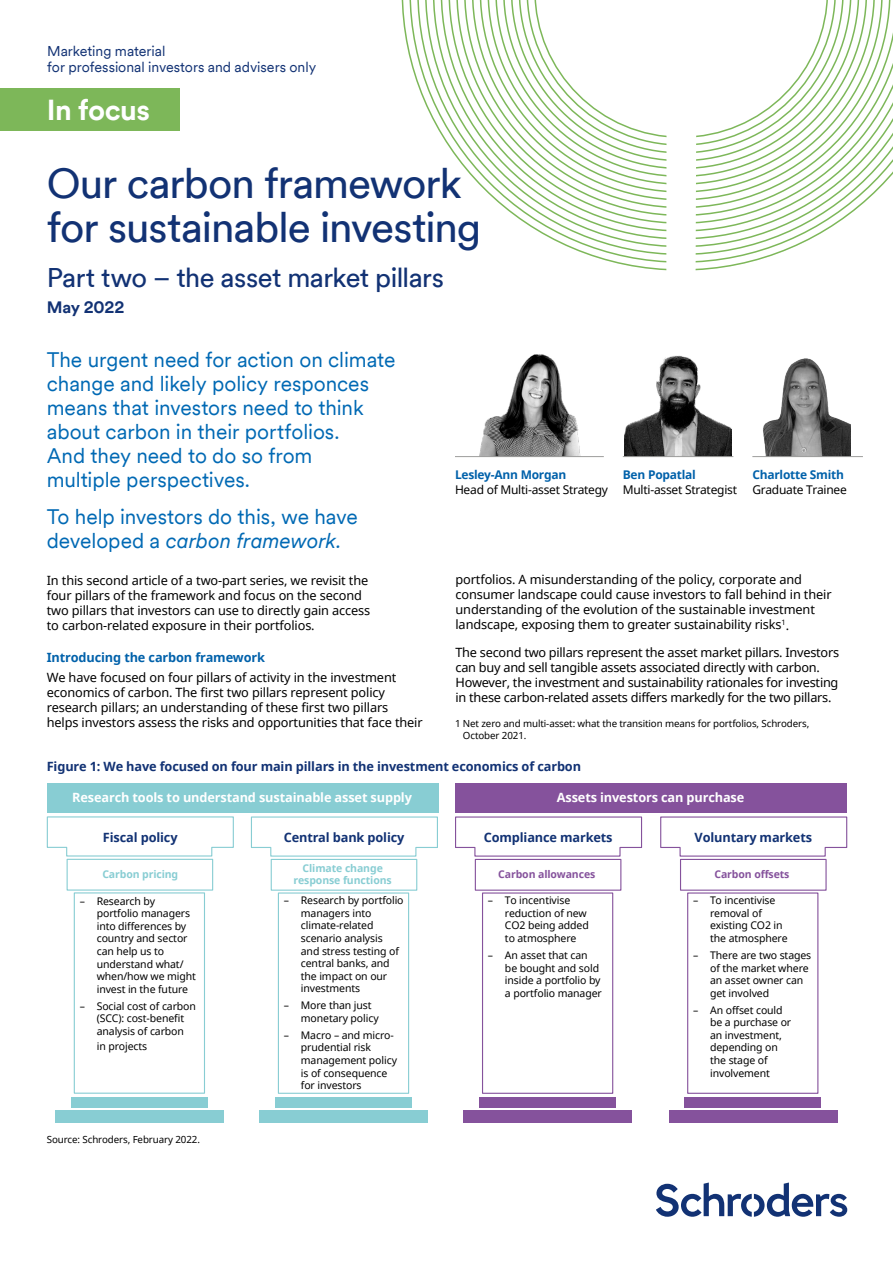
<style>
.page{position:relative;width:893px;height:1263px;background:#fff}
.page>*{position:absolute;margin:0;border:0;box-sizing:border-box;transform-origin:0 0}
.t1{font:42px/44.5px "Schroders Circular TT";letter-spacing:-.025em;color:#123274}
.t2{font:700 28.95px "Schroders Circular TT";letter-spacing:-.02em;color:#fff}
.t3{font:27px "Schroders Circular TT";letter-spacing:-.02em;color:#123274}
.t4{font:21px/24px "Schroders Circular TT";letter-spacing:-.005em;color:#0069b4}
.t5{font:700 16.5px "Schroders Circular TT";letter-spacing:-.01em;color:#123274}
.t6{font:14.25px/16.5px "Schroders Circular TT";letter-spacing:-.005em;color:#123274}
.t7{font:12.75px/15px "Noto Sans";letter-spacing:-.01em;color:#000}
.t8{font:700 12.75px "Noto Sans";letter-spacing:-.01em;color:#123274}
.t9{font:700 12.75px "Noto Sans";letter-spacing:-.01em;color:#fff}
.t10{font:700 12.75px "Noto Sans";letter-spacing:-.01em;color:#0061aa}
.t11{font:12px "Noto Sans";letter-spacing:-.02em;color:#000}
.t12{font:700 12px "Noto Sans";letter-spacing:-.02em;color:#0061aa}
.t13{font:10.5px/12.6px "Noto Sans";letter-spacing:-.01em;color:#000}
.t14{font:700 10.5px/12.6px "Noto Sans";letter-spacing:-.01em;color:#88cdd3;text-align:center}
.t15{font:700 10.5px "Noto Sans";letter-spacing:-.01em;color:#85529c}
.t16{font:9.75px/12px "Noto Sans";letter-spacing:-.01em;color:#000}
.s1{font-style:italic}
</style>
<div class="page">
<svg style="left:656px;top:1182px;width:191px;height:35px"></svg>
<svg style="left:401px;top:0;width:492px;height:271px"></svg>
<div style="left:0;top:88px;width:179px;height:43px;background:#7db759"></div>
<img style="left:763px;top:358px;width:88px;height:98px">
<img style="left:479px;top:354px;width:102px;height:102px">
<img style="left:625px;top:355px;width:106px;height:101px">
<hr style="left:623px;top:456px;width:110px;height:1px;background:#9d9d9c">
<hr style="left:752px;top:456px;width:111px;height:1px;background:#9d9d9c">
<hr style="left:455px;top:456px;width:149px;height:1px;background:#9d9d9c">
<div style="left:47px;top:783px;width:391px;height:30px;background:#88cdd3"></div>
<div style="left:455px;top:783px;width:392px;height:30px;background:#85529c"></div>
<svg style="left:46px;top:816px;width:188px;height:278px"></svg>
<div style="left:55px;top:1110px;width:169px;height:13px;background:#88cdd3"></div>
<div style="left:71px;top:1097px;width:136px;height:10px;background:#88cdd3"></div>
<svg style="left:250px;top:816px;width:188px;height:278px"></svg>
<div style="left:259px;top:1110px;width:169px;height:13px;background:#88cdd3"></div>
<div style="left:275px;top:1097px;width:136px;height:10px;background:#88cdd3"></div>
<svg style="left:455px;top:816px;width:188px;height:278px"></svg>
<div style="left:464px;top:1110px;width:168px;height:13px;background:#85529c"></div>
<div style="left:479px;top:1097px;width:136px;height:10px;background:#85529c"></div>
<svg style="left:660px;top:816px;width:188px;height:278px"></svg>
<div style="left:669px;top:1110px;width:168px;height:13px;background:#85529c"></div>
<div style="left:684px;top:1097px;width:137px;height:10px;background:#85529c"></div>
<p class="t6" style="left:47px;top:42px;width:270px">Marketing material<br>for professional investors and advisers only</p>
<h2 class="t2" style="left:47px;top:90px;width:105px">In focus</h2>
<h1 class="t1" style="left:47px;top:159px;width:436px">Our carbon framework for sustainable investing</h1>
<h3 class="t3" style="left:47px;top:259px;width:399px">Part two – the asset market pillars</h3>
<p class="t5" style="left:47px;top:296px;width:79px">May 2022</p>
<h3 class="t4" style="left:47px;top:347px;width:350px">The urgent need for action on climate change and likely policy responces means that investors need to think about carbon in their portfolios.<br>And they need to do so from<br>multiple perspectives.</h3>
<h3 class="t4" style="left:47px;top:504px;width:313px">To help investors do this, we have developed a <span class="s1">carbon framework.</span></h3>
<p class="t12" style="left:455px;top:466px;width:113px">Lesley-Ann Morgan</p>
<p class="t11" style="left:455px;top:482px;width:155px">Head of Multi-asset Strategy</p>
<p class="t12" style="left:623px;top:466px;width:75px">Ben Popatlal</p>
<p class="t11" style="left:623px;top:482px;width:116px">Multi-asset Strategist</p>
<p class="t12" style="left:752px;top:466px;width:93px">Charlotte Smith</p>
<p class="t11" style="left:752px;top:482px;width:96px">Graduate Trainee</p>
<p class="t7" style="left:47px;top:572px;width:325px">In this second article of a two-part series, we revisit the four pillars of the framework and focus on the second two pillars that investors can use to directly gain access to carbon-related exposure in their portfolios.</p>
<p class="t10" style="left:47px;top:648px;width:220px">Introducing the carbon framework</p>
<p class="t7" style="left:47px;top:669px;width:377px">We have focused on four pillars of activity in the investment economics of carbon. The first two pillars represent policy research pillars; an understanding of these first two pillars helps investors assess the risks and opportunities that face their</p>
<p class="t7" style="left:455px;top:572px;width:378px">portfolios. A misunderstanding of the policy, corporate and consumer landscape could cause investors to fall behind in their understanding of the evolution of the sustainable investment landscape, exposing them to greater sustainability risks<sup>1</sup>.</p>
<p class="t7" style="left:455px;top:645px;width:385px">The second two pillars represent the asset market pillars. Investors can buy and sell tangible assets associated directly with carbon.<br>However, the investment and sustainability rationales for investing in these carbon-related assets differs markedly for the two pillars.</p>
<p class="t16" style="left:463px;top:717px;width:348px;text-indent:-8px">1 Net zero and multi-asset: what the transition means for portfolios, Schroders,<br>October 2021.</p>
<p class="t8" style="left:47px;top:757px;width:536px">Figure 1: We have focused on four main pillars in the investment economics of carbon</p>
<p class="t9" style="left:72px;top:789px;width:341px">Research tools to understand sustainable asset supply</p>
<p class="t9" style="left:557px;top:789px;width:189px">Assets investors can purchase</p>
<p class="t8" style="left:103px;top:828px;width:76px">Fiscal policy</p>
<p class="t14" style="left:102px;top:868px;width:77px">Carbon pricing</p>
<p class="t13" style="left:97px;top:894px;width:101px">Research by portfolio managers into differences by country and sector can help us to understand what/ when/how we might invest in the future</p>
<p class="t13" style="left:97px;top:999px;width:101px">Social cost of carbon (SCC): cost-benefit analysis of carbon</p>
<p class="t13" style="left:97px;top:1039px;width:52px">in projects</p>
<p class="t16" style="left:47px;top:1133px;width:155px">Source: Schroders, February 2022.</p>
<p class="t8" style="left:284px;top:828px;width:122px">Central bank policy</p>
<p class="t8" style="left:484px;top:828px;width:130px">Compliance markets</p>
<p class="t8" style="left:695px;top:828px;width:119px">Voluntary markets</p>
<p class="t14" style="left:294px;top:861px;width:100px">Climate change response functions</p>
<p class="t15" style="left:498px;top:867px;width:99px">Carbon allowances</p>
<p class="t15" style="left:714px;top:867px;width:77px">Carbon offsets</p>
<p class="t13" style="left:301px;top:894px;width:104px">Research by portfolio managers into climate-related scenario analysis and stress testing of central banks, and the impact on our investments</p>
<p class="t13" style="left:301px;top:999px;width:79px">More than just monetary policy</p>
<p class="t13" style="left:301px;top:1028px;width:98px">Macro – and micro&shy;prudential risk management policy is of consequence for investors</p>
<p class="t13" style="left:505px;top:894px;width:85px">To incentivise reduction of new<br>CO2 being added to atmosphere</p>
<p class="t13" style="left:505px;top:948px;width:98px">An asset that can be bought and sold inside a portfolio by a portfolio manager</p>
<p class="t13" style="left:710px;top:894px;width:79px">To incentivise removal of existing CO2 in the atmosphere</p>
<p class="t13" style="left:710px;top:948px;width:103px">There are two stages of the market where an asset owner can get involved</p>
<p class="t13" style="left:710px;top:1003px;width:83px">An offset could be a purchase or an investment, depending on the stage of involvement</p>
</div>
